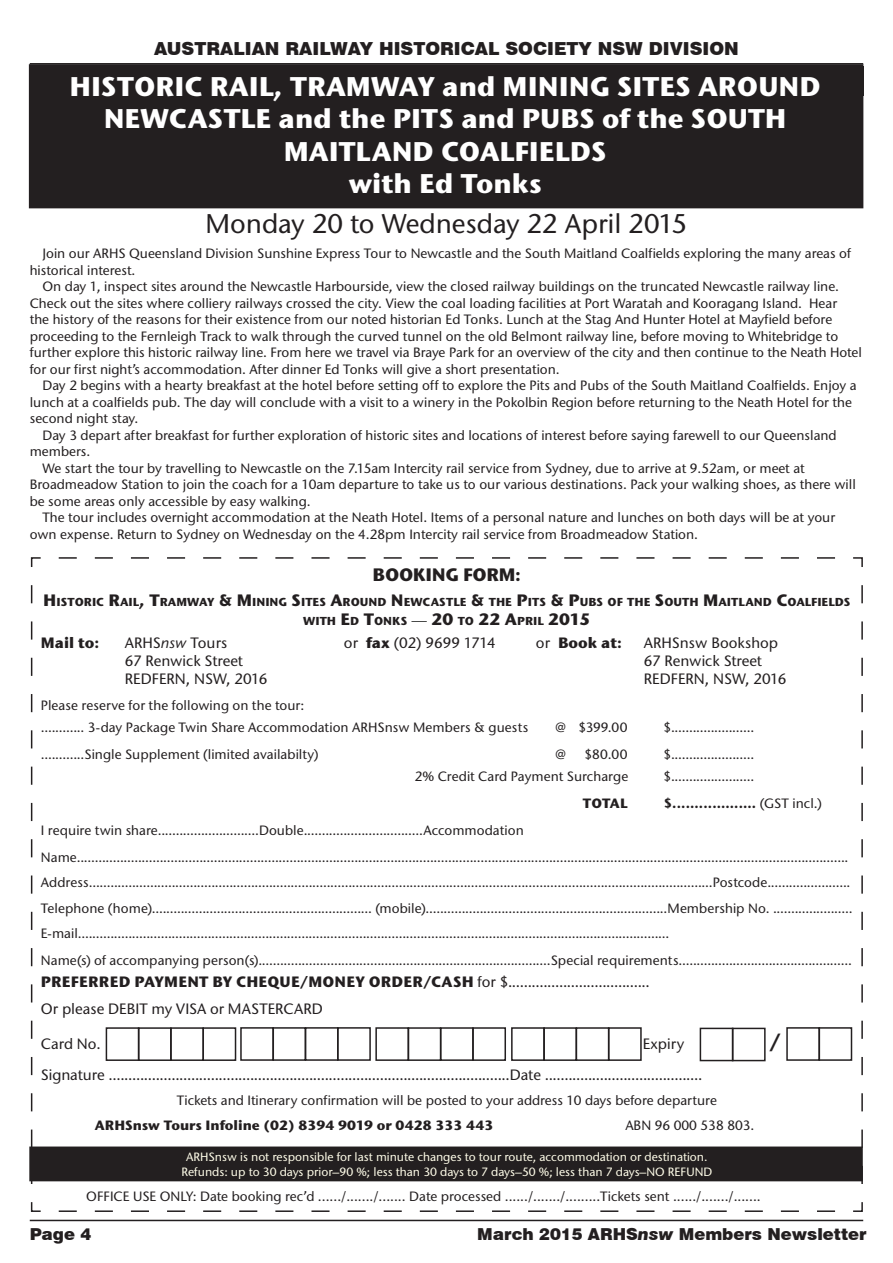
<style>
.page{position:relative;width:893px;height:1263px;background:#fff}
.page>*{position:absolute;margin:0;border:0;box-sizing:border-box;transform-origin:0 0}
.t1{font:700 27px/32.4px "ITC Stone Sans";color:#fff;text-align:center}
.t2{font:27px "ITC Stone Sans";color:#231f20}
.t3{font:27px "Times New Roman";color:#fff}
.t4{font:700 21px "ITC Stone Sans";color:#231f20}
.t5{font:900 18px "Swiss 721 BT";color:#231f20}
.t6{font:700 18px "ITC Stone Sans";letter-spacing:-.02em;color:#231f20}
.t7{font:900 16.5px "Swiss 721 BT";color:#231f20}
.t8{font:15px/26.7px "ITC Stone Sans";color:#231f20}
.t9{font:700 15px "ITC Stone Sans";color:#231f20}
.t10{font:13.5px/16.5px "ITC Stone Sans";color:#231f20}
.t11{font:700 13.5px "ITC Stone Sans";color:#231f20}
.t12{font:12px/14.4px "ITC Stone Sans";color:#fffde9;text-align:center}
.t13{font:700 11.55px/19.8px "ITC Stone Sans";color:#231f20;text-align:center}
.s1{font-size:16.5px}
.s2{font-family:"Times New Roman";font-weight:400;font-size:15px;color:#040503}
.s3{font-style:italic}
.s4{font-weight:700}
.s5{font-weight:400}
</style>
<div class="page">
<hr style="left:30px;top:63px;width:833px;height:2px;background:#231f20">
<hr style="left:30px;top:1220px;width:833px;height:1px;background:#231f20">
<div style="left:30px;top:65px;width:833px;height:143px;background:#231f20"></div>
<div style="left:29px;top:64px;width:834px;height:144px;border:2px solid #231f20"></div>
<svg style="left:30px;top:557px;width:833px;height:655px"></svg>
<div style="left:30px;top:1147px;width:832px;height:33px;background:#231f20"></div>
<div style="left:29px;top:1146px;width:834px;height:35px;border:2px solid #231f20"></div>
<div style="left:700px;top:1028px;width:33px;height:33px;border:2px solid #231f20"></div>
<div style="left:732px;top:1028px;width:34px;height:33px;border:2px solid #231f20"></div>
<div style="left:106px;top:1027px;width:33px;height:34px;border:2px solid #231f20"></div>
<div style="left:138px;top:1027px;width:34px;height:34px;border:2px solid #231f20"></div>
<div style="left:170px;top:1027px;width:34px;height:34px;border:2px solid #231f20"></div>
<div style="left:202px;top:1027px;width:34px;height:34px;border:2px solid #231f20"></div>
<div style="left:240px;top:1027px;width:34px;height:34px;border:2px solid #231f20"></div>
<div style="left:272px;top:1027px;width:34px;height:34px;border:2px solid #231f20"></div>
<div style="left:305px;top:1027px;width:34px;height:34px;border:2px solid #231f20"></div>
<div style="left:337px;top:1027px;width:34px;height:34px;border:2px solid #231f20"></div>
<div style="left:375px;top:1027px;width:34px;height:34px;border:2px solid #231f20"></div>
<div style="left:408px;top:1027px;width:33px;height:34px;border:2px solid #231f20"></div>
<div style="left:440px;top:1027px;width:34px;height:34px;border:2px solid #231f20"></div>
<div style="left:472px;top:1027px;width:34px;height:34px;border:2px solid #231f20"></div>
<div style="left:511px;top:1027px;width:34px;height:34px;border:2px solid #231f20"></div>
<div style="left:543px;top:1027px;width:34px;height:34px;border:2px solid #231f20"></div>
<div style="left:576px;top:1027px;width:33px;height:34px;border:2px solid #231f20"></div>
<div style="left:608px;top:1027px;width:34px;height:34px;border:2px solid #231f20"></div>
<div style="left:786px;top:1027px;width:34px;height:34px;border:2px solid #231f20"></div>
<div style="left:818px;top:1027px;width:34px;height:34px;border:2px solid #231f20"></div>
<h3 class="t5" style="left:154px;top:38px;width:586px">AUSTRALIAN RAILWAY HISTORICAL SOCIETY NSW DIVISION</h3>
<h1 class="t3" style="left:285px;top:61px;width:324px">MEMBERS’ NEWSLETTER</h1>
<h1 class="t1" style="left:70px;top:70px;width:753px">HISTORIC RAIL, TRAMWAY and MINING SITES AROUND<br>NEWCASTLE and the PITS and PUBS of the SOUTH<br>MAITLAND COALFIELDS<br>with Ed Tonks</h1>
<h1 class="t2" style="left:205px;top:207px;width:483px">Monday 20 to Wednesday 22 April 2015</h1>
<p class="t10" style="left:30px;top:245px;width:823px;text-indent:13px">Join our ARHS Queensland Division Sunshine Express Tour to Newcastle and the South Maitland Coalfields exploring the many areas of historical interest.</p>
<p class="t10" style="left:30px;top:278px;width:834px;text-indent:13px">On day 1, inspect sites around the Newcastle Harbourside, view the closed railway buildings on the truncated Newcastle railway line.<br>Check out the sites where colliery railways crossed the city. View the coal loading facilities at Port Waratah and Kooragang Island. Hear<br>the history of the reasons for their existence from our noted historian Ed Tonks. Lunch at the Stag And Hunter Hotel at Mayfield before proceeding to the Fernleigh Track to walk through the curved tunnel on the old Belmont railway line, before moving to Whitebridge to further explore this historic railway line. From here we travel via Braye Park for an overview of the city and then continue to the Neath Hotel for our first night’s accommodation. After dinner Ed Tonks will give a short presentation.</p>
<p class="t10" style="left:30px;top:377px;width:828px;text-indent:13px">Day 2 begins with a hearty breakfast at the hotel before setting off to explore the Pits and Pubs of the South Maitland Coalfields. Enjoy a lunch at a coalfields pub. The day will conclude with a visit to a winery in the Pokolbin Region before returning to the Neath Hotel for the second night stay.</p>
<p class="t10" style="left:43px;top:427px;width:796px">Day 3 depart after breakfast for further exploration of historic sites and locations of interest before saying farewell to our Queensland</p>
<p class="t10" style="left:30px;top:443px;width:62px">members.</p>
<p class="t10" style="left:43px;top:460px;width:764px">We start the tour by travelling to Newcastle on the 7.15am Intercity rail service from Sydney, due to arrive at 9.52am, or meet at</p>
<p class="t10" style="left:30px;top:476px;width:828px">Broadmeadow Station to join the coach for a 10am departure to take us to our various destinations. Pack your walking shoes, as there will</p>
<p class="t10" style="left:30px;top:493px;width:282px">be some areas only accessible by easy walking.</p>
<p class="t10" style="left:43px;top:509px;width:794px">The tour includes overnight accommodation at the Neath Hotel. Items of a personal nature and lunches on both days will be at your</p>
<p class="t10" style="left:30px;top:526px;width:670px">own expense. Return to Sydney on Wednesday on the 4.28pm Intercity rail service from Broadmeadow Station.</p>
<h3 class="t6" style="left:373px;top:564px;width:150px">BOOKING FORM:</h3>
<p class="t13" style="left:43px;top:591px;width:809px"><span class="s1">H</span>ISTORIC <span class="s1">R</span>AIL<span class="s1">, T</span>RAMWAY <span class="s1">&amp; M</span> INING <span class="s1">S</span>ITES <span class="s1">A</span>ROUND <span class="s1">N</span> EWCASTLE <span class="s1">&amp;</span> TH E <span class="s1">P</span>ITS <span class="s1">&amp; P</span>UBS OF TH E <span class="s1">S</span>OUTH <span class="s1">M</span> AITLAND <span class="s1">C</span>OALFIELDS<br>WITH <span class="s1">E</span> D <span class="s1">T</span>ONKS <span class="s2">—</span> <span class="s1">20</span> TO <span class="s1">22 A</span>PRIL <span class="s1">2015</span></p>
<p class="t9" style="left:41px;top:633px;width:60px">Mail to:</p>
<p class="t8" style="left:125px;top:629px;width:104px">ARHS<span class="s3">nsw</span> Tours</p>
<p class="t8" style="left:344px;top:629px;width:153px">or <span class="s4">fax</span> (02) 9699 1714</p>
<p class="t9" style="left:536px;top:633px;width:88px"><span class="s5">or</span> Book at:</p>
<p class="t8" style="left:644px;top:629px;width:136px">ARHSnsw Bookshop</p>
<p class="t8" style="left:125px;top:647px;width:119px">67 Renwick Street</p>
<p class="t8" style="left:644px;top:647px;width:119px">67 Renwick Street</p>
<p class="t8" style="left:125px;top:665px;width:144px">REDFERN, NSW, 2016</p>
<p class="t8" style="left:644px;top:665px;width:144px">REDFERN, NSW, 2016</p>
<p class="t10" style="left:41px;top:694px;width:489px;line-height:22.2px">Please reserve for the following on the tour:<br>............ 3-day Package Twin Share Accommodation ARHSnsw Members &amp; guests</p>
<p class="t10" style="left:555px;top:719px;width:74px">@ $399.00</p>
<p class="t10" style="left:663px;top:719px;width:92px">$.......................</p>
<p class="t10" style="left:41px;top:746px;width:279px">............Single Supplement (limited availabilty)</p>
<p class="t10" style="left:555px;top:746px;width:12px">@</p>
<p class="t10" style="left:585px;top:746px;width:44px">$80.00</p>
<p class="t10" style="left:663px;top:746px;width:92px">$.......................</p>
<p class="t10" style="left:415px;top:768px;width:215px">2% Credit Card Payment Surcharge</p>
<p class="t10" style="left:663px;top:768px;width:92px">$.......................</p>
<p class="t11" style="left:583px;top:795px;width:46px">TOTAL</p>
<p class="t11" style="left:663px;top:795px;width:160px">$....…..…….… <span class="s5">(GST incl.)</span></p>
<p class="t10" style="left:41px;top:817px;width:809px;line-height:27px">I require twin share............................Double.................................Accommodation<br>Name......................................................................................................................................................................................................................</p>
<p class="t10" style="left:41px;top:870px;width:813px;line-height:25.2px">Address.............................................................................................................................................................................Postcode.......................<br>Telephone (home)............................................................. (mobile)...................................................................Membership No. ......................<br>E-mail....................................................................................................................................................................</p>
<p class="t10" style="left:41px;top:952px;width:812px">Name(s) of accompanying person(s).................................................................................Special requirements................................................</p>
<p class="t8" style="left:41px;top:968px;width:610px"><span class="s4">PREFERRED PAYMENT BY CHEQUE/MONEY ORDER/CASH</span> for $....................................<br>Or please DEBIT my VISA or MASTERCARD</p>
<p class="t8" style="left:41px;top:1030px;width:61px">Card No.</p>
<p class="t8" style="left:643px;top:1030px;width:43px">Expiry</p>
<h2 class="t4" style="left:769px;top:1028px;width:14px">/</h2>
<p class="t8" style="left:41px;top:1061px;width:663px">Signature ......................................................................................................Date ........................................</p>
<p class="t10" style="left:177px;top:1092px;width:541px">Tickets and Itinerary confirmation will be posted to your address 10 days before departure</p>
<p class="t11" style="left:95px;top:1117px;width:400px">ARHSnsw Tours Infoline (02) 8394 9019 or 0428 333 443</p>
<p class="t10" style="left:625px;top:1117px;width:131px">ABN 96 000 538 803.</p>
<p class="t12" style="left:181px;top:1150px;width:532px">ARHSnsw is not responsible for last minute changes to tour route, accommodation or destination.<br>Refunds: up to 30 days prior–90 %; less than 30 days to 7 days–50 %; less than 7 days–NO REFUND</p>
<p class="t10" style="left:86px;top:1188px;width:676px">OFFICE USE ONLY: Date booking rec’d ....../......./....... Date processed ....../......./.........Tickets sent ....../......./.......</p>
<p class="t7" style="left:30px;top:1224px;width:63px">Page 4</p>
<p class="t7" style="left:477px;top:1224px;width:391px">March 2015 ARHS<span class="s3">nsw</span> Members Newsletter</p>
</div>
